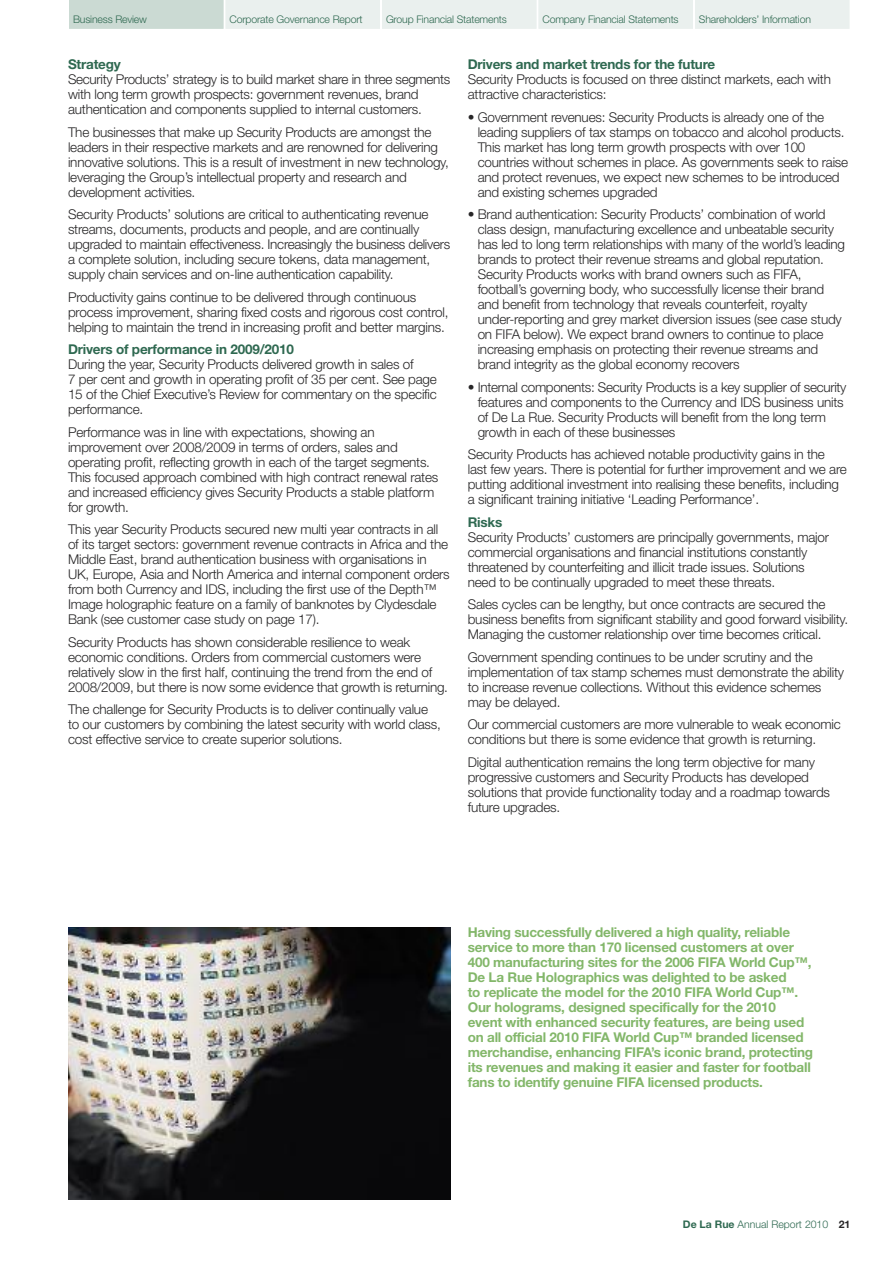
<style>
.page{position:relative;width:893px;height:1263px;background:#fff}
.page>*{position:absolute;margin:0;border:0;box-sizing:border-box;transform-origin:0 0}
.t1{font:300 13.5px/15px "Helvetica Neue";letter-spacing:-.015em;color:#272627}
.t2{font:700 13.5px/15px "Helvetica Neue";letter-spacing:-.015em;color:#83b76a}
.t3{font:700 13.5px "Helvetica Neue";letter-spacing:-.015em;color:#2f6951}
.t4{font:300 10.5px "Helvetica Neue";letter-spacing:-.015em;color:#2f6951}
.s1{font-weight:700}
.s2{font-weight:700;color:#272627}
</style>
<div class="page">
<img style="left:68px;top:927px;width:383px;height:272px">
<svg style="left:69px;top:0;width:781px;height:29px;background:#e4ebe8"></svg>
<p class="t4" style="left:73px;top:15px;width:75px">Business Review</p>
<p class="t4" style="left:230px;top:15px;width:135px">Corporate Governance Report</p>
<p class="t4" style="left:386px;top:15px;width:122px">Group Financial Statements</p>
<p class="t4" style="left:542px;top:15px;width:138px">Company Financial Statements</p>
<p class="t4" style="left:699px;top:15px;width:114px">Shareholders’ Information</p>
<p class="t3" style="left:68px;top:60px;width:54px">Strategy</p>
<p class="t1" style="left:68px;top:73px;width:384px">Security Products’ strategy is to build market share in three segments with long term growth prospects: government revenues, brand authentication and components supplied to internal customers.</p>
<p class="t1" style="left:68px;top:126px;width:382px">The businesses that make up Security Products are amongst the leaders in their respective markets and are renowned for delivering innovative solutions. This is a result of investment in new technology, leveraging the Group’s intellectual property and research and development activities.</p>
<p class="t1" style="left:68px;top:208px;width:384px">Security Products’ solutions are critical to authenticating revenue streams, documents, products and people, and are continually upgraded to maintain effectiveness. Increasingly the business delivers a complete solution, including secure tokens, data management, supply chain services and on-line authentication capability.</p>
<p class="t1" style="left:68px;top:291px;width:382px">Productivity gains continue to be delivered through continuous process improvement, sharing fixed costs and rigorous cost control, helping to maintain the trend in increasing profit and better margins.</p>
<p class="t3" style="left:68px;top:345px;width:227px">Drivers of performance in 2009/2010</p>
<p class="t1" style="left:68px;top:358px;width:370px">During the year, Security Products delivered growth in sales of<br>7 per cent and growth in operating profit of 35 per cent. See page 15 of the Chief Executive’s Review for commentary on the specific performance.</p>
<p class="t1" style="left:68px;top:426px;width:372px">Performance was in line with expectations, showing an improvement over 2008/2009 in terms of orders, sales and operating profit, reflecting growth in each of the target segments.<br>This focused approach combined with high contract renewal rates and increased efficiency gives Security Products a stable platform for growth.</p>
<p class="t1" style="left:68px;top:523px;width:383px">This year Security Products secured new multi year contracts in all of its target sectors: government revenue contracts in Africa and the Middle East, brand authentication business with organisations in UK, Europe, Asia and North America and internal component orders from both Currency and IDS, including the first use of the Depth™ Image holographic feature on a family of banknotes by Clydesdale Bank (see customer case study on page 17).</p>
<p class="t1" style="left:68px;top:636px;width:382px">Security Products has shown considerable resilience to weak economic conditions. Orders from commercial customers were relatively slow in the first half, continuing the trend from the end of 2008/2009, but there is now some evidence that growth is returning.</p>
<p class="t1" style="left:68px;top:703px;width:374px">The challenge for Security Products is to deliver continually value to our customers by combining the latest security with world class, cost effective service to create superior solutions.</p>
<p class="t3" style="left:468px;top:60px;width:249px">Drivers and market trends for the future</p>
<p class="t1" style="left:468px;top:73px;width:365px">Security Products is focused on three distinct markets, each with attractive characteristics:</p>
<p class="t1" style="left:478px;top:111px;width:372px;text-indent:-10px">• Government revenues: Security Products is already one of the leading suppliers of tax stamps on tobacco and alcohol products.<br>This market has long term growth prospects with over 100 countries without schemes in place. As governments seek to raise and protect revenues, we expect new schemes to be introduced and existing schemes upgraded</p>
<p class="t1" style="left:478px;top:208px;width:369px;text-indent:-10px">• Brand authentication: Security Products’ combination of world class design, manufacturing excellence and unbeatable security has led to long term relationships with many of the world’s leading brands to protect their revenue streams and global reputation.<br>Security Products works with brand owners such as FIFA, football’s governing body, who successfully license their brand and benefit from technology that reveals counterfeit, royalty under-reporting and grey market diversion issues (see case study on FIFA below). We expect brand owners to continue to place increasing emphasis on protecting their revenue streams and brand integrity as the global economy recovers</p>
<p class="t1" style="left:478px;top:381px;width:370px;text-indent:-10px">• Internal components: Security Products is a key supplier of security features and components to the Currency and IDS business units of De La Rue. Security Products will benefit from the long term growth in each of these businesses</p>
<p class="t1" style="left:468px;top:448px;width:381px">Security Products has achieved notable productivity gains in the last few years. There is potential for further improvement and we are putting additional investment into realising these benefits, including a significant training initiative ‘Leading Performance’.</p>
<p class="t3" style="left:468px;top:517px;width:36px">Risks</p>
<p class="t1" style="left:468px;top:531px;width:363px">Security Products’ customers are principally governments, major commercial organisations and financial institutions constantly threatened by counterfeiting and illicit trade issues. Solutions need to be continually upgraded to meet these threats.</p>
<p class="t1" style="left:468px;top:598px;width:382px">Sales cycles can be lengthy, but once contracts are secured the business benefits from significant stability and good forward visibility.<br>Managing the customer relationship over time becomes critical.</p>
<p class="t1" style="left:468px;top:651px;width:378px">Government spending continues to be under scrutiny and the implementation of tax stamp schemes must demonstrate the ability to increase revenue collections. Without this evidence schemes may be delayed.</p>
<p class="t1" style="left:468px;top:718px;width:374px">Our commercial customers are more vulnerable to weak economic conditions but there is some evidence that growth is returning.</p>
<p class="t1" style="left:468px;top:756px;width:364px">Digital authentication remains the long term objective for many progressive customers and Security Products has developed solutions that provide functionality today and a roadmap towards future upgrades.</p>
<p class="t2" style="left:468px;top:925px;width:347px">Having successfully delivered a high quality, reliable service to more than 170 licensed customers at over 400 manufacturing sites for the 2006 FIFA World Cup™, De La Rue Holographics was delighted to be asked<br>to replicate the model for the 2010 FIFA World Cup™.<br>Our holograms, designed specifically for the 2010 event with enhanced security features, are being used on all official 2010 FIFA World Cup™ branded licensed merchandise, enhancing FIFA’s iconic brand, protecting its revenues and making it easier and faster for football fans to identify genuine FIFA licensed products.</p>
<p class="t4" style="left:683px;top:1220px;width:169px"><span class="s1">De La Rue</span> Annual Report 2010 <span class="s2">21</span></p>
</div>
